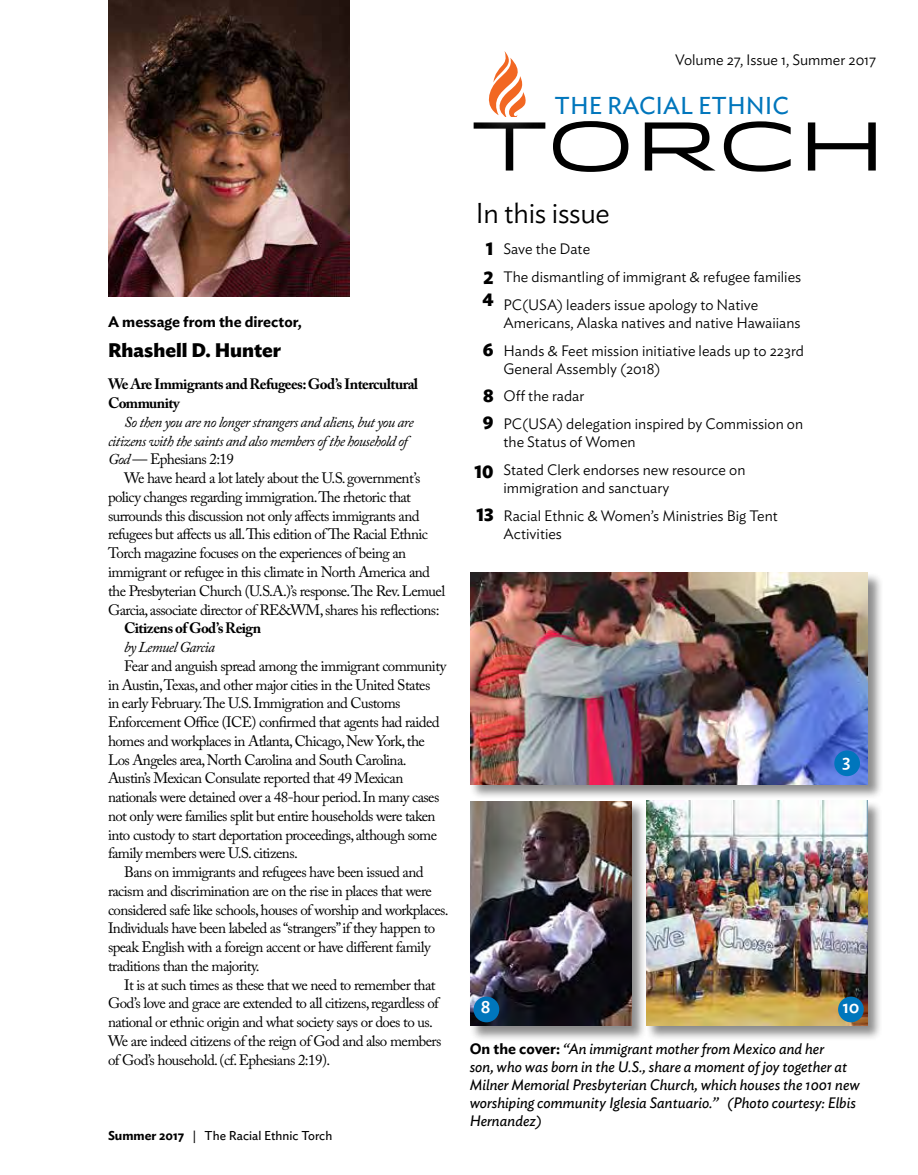
<style>
.page{position:relative;width:918px;height:1175px;background:#fff}
.page>*{position:absolute;margin:0;border:0;box-sizing:border-box;transform-origin:0 0}
.t1{font:68.7px "Idlewild";letter-spacing:-.005em;color:#000}
.t2{font:300 28.5px "Ideal Sans";letter-spacing:-.01em;color:#000}
.t3{font:24.15px "Ideal Sans";color:#0076bc}
.t4{font:700 19.5px "Ideal Sans";color:#000}
.t5{font:700 18px/28.5px "Ideal Sans";color:#000}
.t6{font:500 18px "Ideal Sans";color:#fff}
.t7{font:15px/18.8px "Adobe Caslon Pro";letter-spacing:-.04em;color:#000}
.t8{font:300 15px/27.8px "Ideal Sans";color:#000}
.t9{font:italic 15px/18px "Ideal Sans";color:#000}
.t10{font:italic 15px/18.8px "Adobe Caslon Pro";letter-spacing:-.04em;color:#000}
.t11{font:700 15px/18.8px "Adobe Caslon Pro";letter-spacing:-.04em;color:#000}
.t12{font:600 15px "Ideal Sans";color:#000}
.t13{font:12.75px "Ideal Sans";color:#000}
.s1{font-style:normal}
.s2{font-weight:600}
.s3{font-weight:600;font-style:normal}
</style>
<div class="page">
<img style="left:108px;top:0;width:242px;height:297px">
<div style="left:470px;top:571px;width:413px;height:228px;background:#000;opacity:.45"></div>
<img style="left:470px;top:572px;width:398px;height:212px">
<div style="left:834px;top:750px;width:26px;height:26px;background:#0076bc;border-radius:50%"></div>
<div style="left:470px;top:800px;width:177px;height:241px;background:#000;opacity:.45"></div>
<img style="left:470px;top:801px;width:161px;height:225px">
<div style="left:474px;top:996px;width:25px;height:26px;background:#0076bc;border-radius:50%"></div>
<div style="left:646px;top:800px;width:237px;height:241px;background:#000;opacity:.45"></div>
<img style="left:646px;top:801px;width:222px;height:225px">
<div style="left:838px;top:996px;width:26px;height:26px;background:#0076bc;border-radius:50%"></div>
<svg style="left:489px;top:51px;width:37px;height:66px"></svg>
<p class="t12" style="left:108px;top:310px;width:195px">A message from the director,</p>
<h3 class="t4" style="left:108px;top:334px;width:175px">Rhashell D. Hunter</h3>
<p class="t11" style="left:108px;top:375px;width:312px">We Are Immigrants and Refugees: God’s Intercultural<br>Community</p>
<p class="t10" style="left:108px;top:412px;width:307px;text-indent:16px">So then you are no longer strangers and aliens, but you are citizens with the saints and also members of the household of<br>God <span class="s1">— Ephesians 2:19</span></p>
<p class="t7" style="left:108px;top:468px;width:339px;text-indent:16px">We have heard a lot lately about the U.S. government’s policy changes regarding immigration.The rhetoric that surrounds this discussion not only affects immigrants and refugees but affects us all.This edition of The Racial Ethnic Torch magazine focuses on the experiences of being an immigrant or refugee in this climate in North America and the Presbyterian Church (U.S.A.)’s response.The Rev. Lemuel Garcia, associate director of RE&amp;WM, shares his reflections:</p>
<p class="t11" style="left:124px;top:618px;width:139px">Citizens of God’s Reign</p>
<p class="t10" style="left:124px;top:637px;width:92px">by Lemuel Garcia</p>
<p class="t7" style="left:124px;top:656px;width:324px">Fear and anguish spread among the immigrant community</p>
<p class="t7" style="left:108px;top:675px;width:324px">in Austin,Texas, and other major cities in the United States</p>
<p class="t7" style="left:108px;top:693px;width:294px">in early February.The U.S. Immigration and Customs</p>
<p class="t7" style="left:108px;top:712px;width:333px">Enforcement Office (ICE) confirmed that agents had raided</p>
<p class="t7" style="left:108px;top:731px;width:318px">homes and workplaces in Atlanta, Chicago, New York, the</p>
<p class="t7" style="left:108px;top:750px;width:300px">Los Angeles area, North Carolina and South Carolina.</p>
<p class="t7" style="left:108px;top:768px;width:297px">Austin’s Mexican Consulate reported that 49 Mexican</p>
<p class="t7" style="left:108px;top:787px;width:333px">nationals were detained over a 48-hour period. In many cases</p>
<p class="t7" style="left:108px;top:806px;width:329px">not only were families split but entire households were taken</p>
<p class="t7" style="left:108px;top:825px;width:331px">into custody to start deportation proceedings, although some</p>
<p class="t7" style="left:108px;top:843px;width:191px">family members were U.S. citizens.</p>
<p class="t7" style="left:124px;top:862px;width:301px">Bans on immigrants and refugees have been issued and</p>
<p class="t7" style="left:108px;top:881px;width:325px">racism and discrimination are on the rise in places that were</p>
<p class="t7" style="left:108px;top:900px;width:342px">considered safe like schools, houses of worship and workplaces.</p>
<p class="t7" style="left:108px;top:918px;width:329px">Individuals have been labeled as “strangers” if they happen to</p>
<p class="t7" style="left:108px;top:937px;width:324px">speak English with a foreign accent or have different family</p>
<p class="t7" style="left:108px;top:956px;width:153px">traditions than the majority.</p>
<p class="t7" style="left:124px;top:975px;width:313px">It is at such times as these that we need to remember that</p>
<p class="t7" style="left:108px;top:993px;width:332px">God’s love and grace are extended to all citizens, regardless of</p>
<p class="t7" style="left:108px;top:1012px;width:327px">national or ethnic origin and what society says or does to us.</p>
<p class="t7" style="left:108px;top:1031px;width:335px">We are indeed citizens of the reign of God and also members</p>
<p class="t7" style="left:108px;top:1050px;width:224px">of God’s household. (cf. Ephesians 2:19).</p>
<p class="t13" style="left:108px;top:1125px;width:226px"><span class="s2">Summer 2017</span> | The Racial Ethnic Torch</p>
<p class="t8" style="left:675px;top:45px;width:203px">Volume 27, Issue 1, Summer 2017</p>
<h3 class="t3" style="left:555px;top:87px;width:236px">THE RACIAL ETHNIC</h3>
<h1 class="t1" style="left:470px;top:95px;width:417px">TORCH</h1>
<h2 class="t2" style="left:475px;top:191px;width:136px">In this issue</h2>
<p class="t5" style="left:483px;top:233px;width:12px">1<br>2</p>
<p class="t5" style="left:482px;top:284px;width:13px">4</p>
<p class="t5" style="left:483px;top:334px;width:12px">6</p>
<p class="t5" style="left:483px;top:381px;width:12px;line-height:27px">8<br>9</p>
<p class="t5" style="left:474px;top:455px;width:21px">10</p>
<p class="t5" style="left:476px;top:499px;width:19px">13</p>
<p class="t8" style="left:503px;top:234px;width:299px">Save the Date<br>The dismantling of immigrant &amp; refugee families<br>PC(USA) leaders issue apology to Native</p>
<p class="t8" style="left:503px;top:307px;width:302px">Americans, Alaska natives and native Hawaiians<br>Hands &amp; Feet mission initiative leads up to 223rd</p>
<p class="t8" style="left:503px;top:353px;width:301px">General Assembly (2018)<br>Off the radar<br>PC(USA) delegation inspired by Commission on</p>
<p class="t8" style="left:503px;top:426px;width:244px">the Status of Women<br>Stated Clerk endorses new resource on</p>
<p class="t8" style="left:503px;top:472px;width:276px">immigration and sanctuary<br>Racial Ethnic &amp; Women’s Ministries Big Tent</p>
<p class="t8" style="left:503px;top:518px;width:60px">Activities</p>
<p class="t6" style="left:842px;top:747px;width:10px">3</p>
<p class="t6" style="left:481px;top:993px;width:11px">8</p>
<p class="t6" style="left:842px;top:993px;width:19px">10</p>
<p class="t9" style="left:470px;top:1038px;width:392px"><span class="s3">On the cover:</span> “An immigrant mother from Mexico and her<br>son, who was born in the U.S., share a moment of joy together at Milner Memorial Presbyterian Church, which houses the 1001 new worshiping community Iglesia Santuario.” (Photo courtesy: Elbis Hernandez)</p>
</div>
